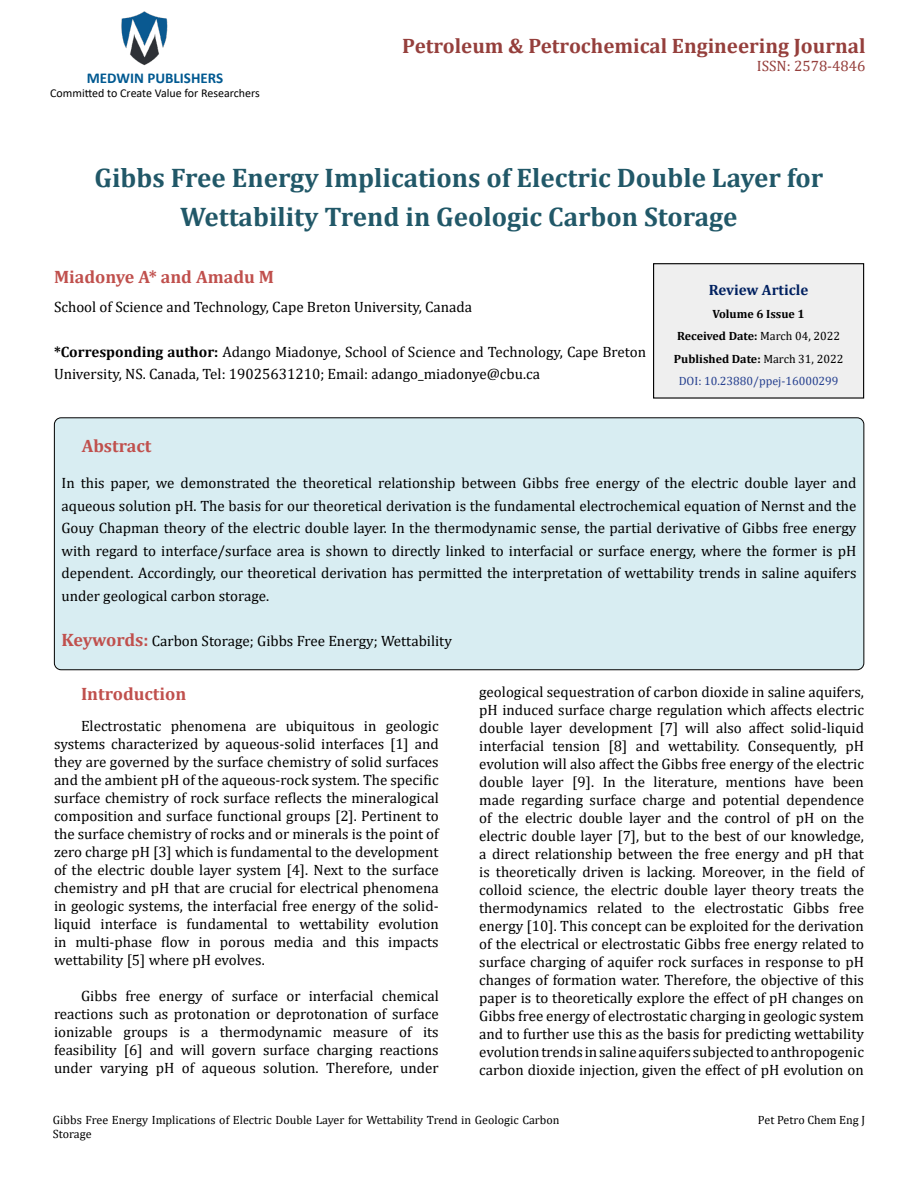
<style>
.page{position:relative;width:918px;height:1188px;background:#fff}
.page>*{position:absolute;margin:0;border:0;box-sizing:border-box;transform-origin:0 0}
.t1{font:700 27px/39px "Cambria";color:#215868;text-align:center}
.t2{font:700 21px "Cambria";color:#953f3c}
.t3{font:700 18px "Cambria";color:#c0504d}
.t4{font:15px/18px "Cambria";color:#000;text-align:justify}
.t5{font:700 15px "Calibri";color:#005991}
.t6{font:15px "Cambria";color:#953f3c}
.t7{font:700 15px "Cambria";color:#002060}
.t8{font:12px/14.4px "Cambria";color:#000}
.t9{font:700 12px/22.5px "Cambria";color:#000;text-align:center}
.t10{font:12px "Calibri";color:#000}
.s1{font-weight:700}
.s2{font-weight:400}
.s3{font-weight:400;color:#25408f}
.s4{font-weight:700;font-size:18px;color:#c0504d}
</style>
<div class="page">
<img style="left:121px;top:11px;width:47px;height:55px">
<div style="left:654px;top:264px;width:210px;height:134px;background:#efefef"></div>
<div style="left:653px;top:263px;width:211px;height:136px;border:1px solid #000"></div>
<div style="left:54px;top:418px;width:810px;height:252px;background:#d8edf2;border-radius:7px"></div>
<div style="left:54px;top:417px;width:810px;height:253px;border:1px solid #000;border-radius:7px"></div>
<p class="t5" style="left:87px;top:67px;width:138px">MEDWIN PUBLISHERS</p>
<p class="t10" style="left:50px;top:85px;width:211px">Committed to Create Value for Researchers</p>
<h2 class="t2" style="left:402px;top:31px;width:465px">Petroleum &amp; Petrochemical Engineering Journal</h2>
<p class="t6" style="left:757px;top:57px;width:110px">ISSN: 2578-4846</p>
<h1 class="t1" style="left:95px;top:157px;width:730px">Gibbs Free Energy Implications of Electric Double Layer for<br>Wettability Trend in Geologic Carbon Storage</h1>
<p class="t3" style="left:54px;top:264px;width:222px">Miadonye A* and Amadu M</p>
<p class="t4" style="left:54px;top:298px;width:420px">School of Science and Technology, Cape Breton University, Canada</p>
<p class="t4" style="left:54px;top:340px;width:594px;line-height:22.5px"><span class="s1">*Corresponding author:</span> Adango Miadonye, School of Science and Technology, Cape Breton<br>University, NS. Canada, Tel: 19025631210; Email: adango_miadonye@cbu.ca</p>
<p class="t7" style="left:709px;top:280px;width:101px">Review Article</p>
<p class="t9" style="left:674px;top:302px;width:171px">Volume 6 Issue 1<br>Received Date: <span class="s2">March 04, 2022<br></span>Published Date: <span class="s2">March 31, 2022<br></span><span class="s3">DOI: 10.23880/ppej-16000299</span></p>
<p class="t3" style="left:82px;top:433px;width:71px">Abstract</p>
<p class="t4" style="left:62px;top:472px;width:797px;line-height:22.5px">In this paper, we demonstrated the theoretical relationship between Gibbs free energy of the electric double layer and aqueous solution pH. The basis for our theoretical derivation is the fundamental electrochemical equation of Nernst and the Gouy Chapman theory of the electric double layer. In the thermodynamic sense, the partial derivative of Gibbs free energy with regard to interface/surface area is shown to directly linked to interfacial or surface energy, where the former is pH dependent. Accordingly, our theoretical derivation has permitted the interpretation of wettability trends in saline aquifers under geological carbon storage.</p>
<p class="t4" style="left:62px;top:632px;width:392px"><span class="s4">Keywords:</span> Carbon Storage; Gibbs Free Energy; Wettability</p>
<p class="t3" style="left:81px;top:681px;width:107px">Introduction</p>
<p class="t4" style="left:54px;top:717px;width:386px;text-indent:27px">Electrostatic phenomena are ubiquitous in geologic systems characterized by aqueous-solid interfaces [1] and they are governed by the surface chemistry of solid surfaces and the ambient pH of the aqueous-rock system. The specific surface chemistry of rock surface reflects the mineralogical composition and surface functional groups [2]. Pertinent to the surface chemistry of rocks and or minerals is the point of zero charge pH [3] which is fundamental to the development of the electric double layer system [4]. Next to the surface chemistry and pH that are crucial for electrical phenomena in geologic systems, the interfacial free energy of the solid&shy;liquid interface is fundamental to wettability evolution in multi-phase flow in porous media and this impacts wettability [5] where pH evolves.</p>
<p class="t4" style="left:54px;top:987px;width:386px;text-indent:27px">Gibbs free energy of surface or interfacial chemical reactions such as protonation or deprotonation of surface ionizable groups is a thermodynamic measure of its feasibility [6] and will govern surface charging reactions under varying pH of aqueous solution. Therefore, under</p>
<p class="t4" style="left:479px;top:683px;width:386px">geological sequestration of carbon dioxide in saline aquifers, pH induced surface charge regulation which affects electric double layer development [7] will also affect solid-liquid interfacial tension [8] and wettability. Consequently, pH evolution will also affect the Gibbs free energy of the electric double layer [9]. In the literature, mentions have been made regarding surface charge and potential dependence of the electric double layer and the control of pH on the electric double layer [7], but to the best of our knowledge, a direct relationship between the free energy and pH that is theoretically driven is lacking. Moreover, in the field of colloid science, the electric double layer theory treats the thermodynamics related to the electrostatic Gibbs free energy [10]. This concept can be exploited for the derivation of the electrical or electrostatic Gibbs free energy related to surface charging of aquifer rock surfaces in response to pH changes of formation water. Therefore, the objective of this paper is to theoretically explore the effect of pH changes on Gibbs free energy of electrostatic charging in geologic system and to further use this as the basis for predicting wettability evolution trends in saline aquifers subjected to anthropogenic carbon dioxide injection, given the effect of pH evolution on</p>
<p class="t8" style="left:53px;top:1113px;width:508px">Gibbs Free Energy Implications of Electric Double Layer for Wettability Trend in Geologic Carbon<br>Storage</p>
<p class="t8" style="left:758px;top:1113px;width:109px">Pet Petro Chem Eng J</p>
</div>
